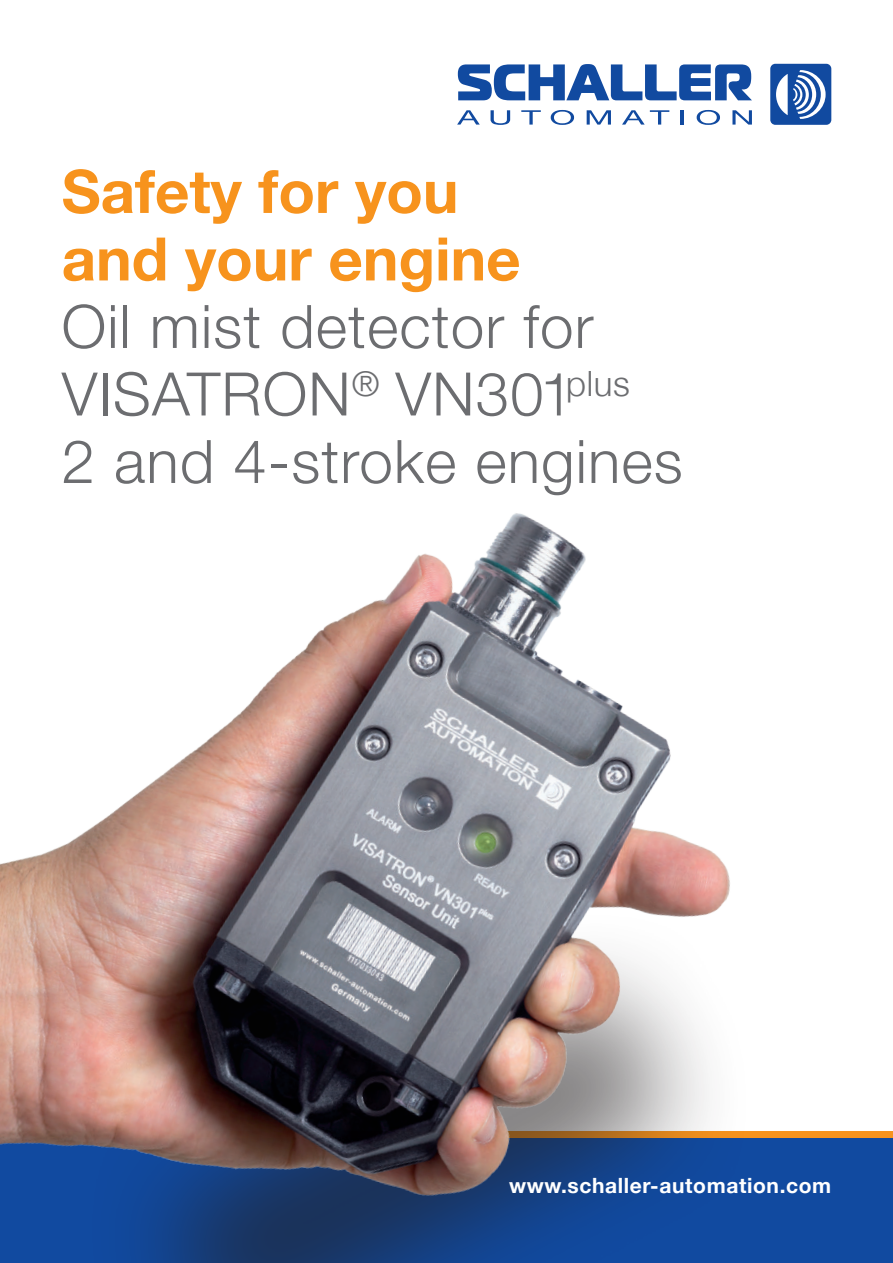
<style>
.page{position:relative;width:893px;height:1263px;background:#fff}
.page>*{position:absolute;margin:0;border:0;box-sizing:border-box;transform-origin:0 0}
.t1{font:300 60px/67.5px "Helvetica Neue";letter-spacing:.02em;color:#6c6d70}
.t2{font:700 60px/67.5px "Helvetica Neue";color:#f7931d}
.t3{font:700 21px "Helvetica Neue";letter-spacing:.03em;color:#fff}
</style>
<div class="page">
<img style="left:0;top:513px;width:893px;height:750px">
<div style="left:770px;top:64px;width:61px;height:61px;background:#114aa0;border-radius:5px"></div>
<svg style="left:776px;top:70px;width:50px;height:49px"></svg>
<svg style="left:457px;top:110px;width:23px;height:15px"></svg>
<svg style="left:491px;top:110px;width:19px;height:15px"></svg>
<svg style="left:521px;top:110px;width:20px;height:15px"></svg>
<svg style="left:551px;top:110px;width:23px;height:15px"></svg>
<svg style="left:587px;top:110px;width:24px;height:15px"></svg>
<svg style="left:622px;top:110px;width:47px;height:15px"></svg>
<hr style="left:681px;top:110px;width:3px;height:15px;background:#114aa0">
<svg style="left:697px;top:110px;width:23px;height:15px"></svg>
<svg style="left:732px;top:110px;width:20px;height:15px"></svg>
<svg style="left:458px;top:64px;width:294px;height:36px"></svg>
<p class="t2" style="left:62px;top:159px;width:460px">Safety for you and your engine</p>
<p class="t1" style="left:62px;top:289px;width:622px">Oil mist detector for<br>Visatron<sup>®</sup> VN301<sup>plus<br></sup>2 and 4-stroke engines</p>
<p class="t3" style="left:509px;top:1169px;width:324px">www.schaller-automation.com</p>
</div>
